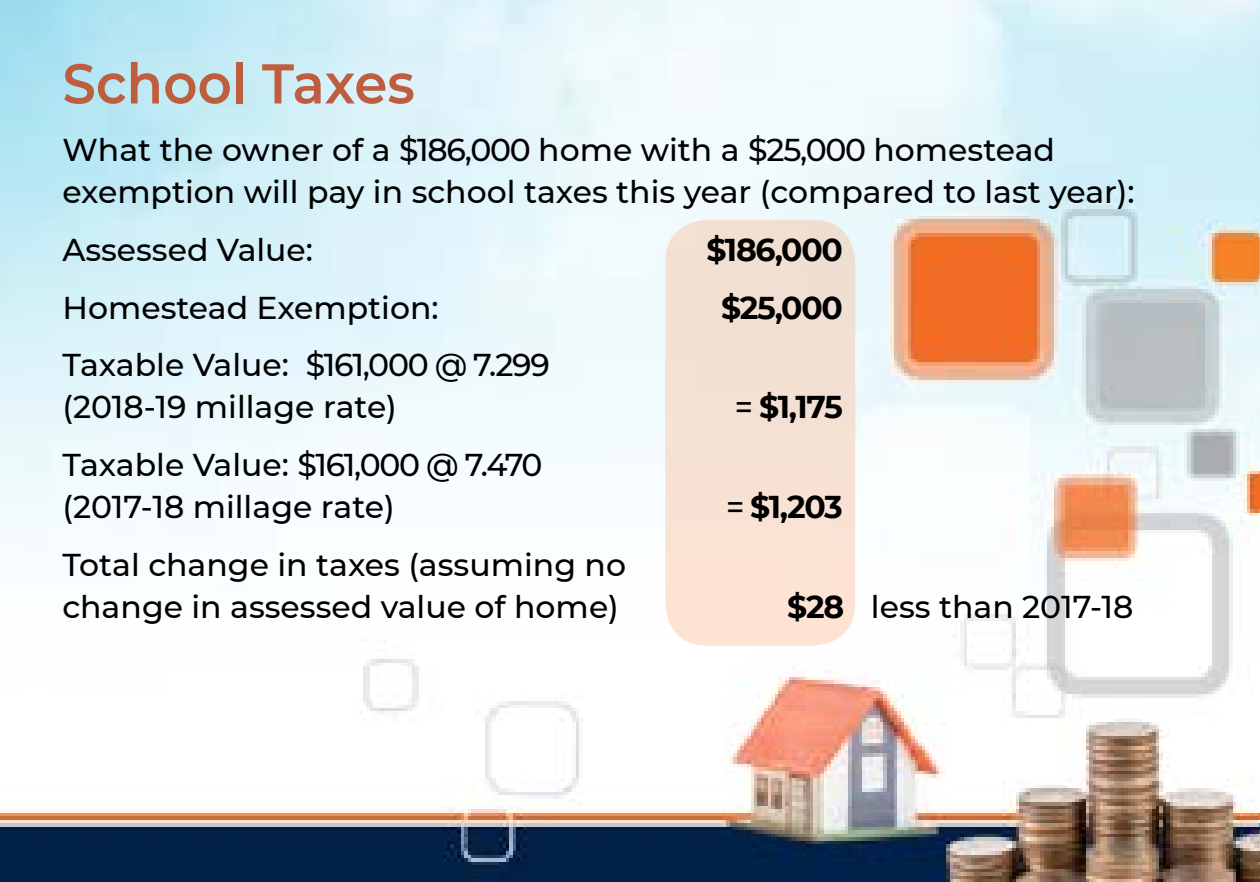
<style>
.page{position:relative;width:1260px;height:882px;background:#fff}
.page>*{position:absolute;margin:0;border:0;box-sizing:border-box;transform-origin:0 0}
.t1{font:600 56px "Montserrat";color:#bf5d3f;scale:.95 1}
.t2{font:500 31.5px/42px "Montserrat";color:#000}
.t3{font:700 31.5px "Montserrat";letter-spacing:-.04em;color:#000}
.s1{font-weight:500}
.s2{font-weight:700}
</style>
<div class="page">
<img style="left:0;top:0;width:1259px;height:882px">
<div style="left:665px;top:220px;width:190px;height:426px;background:#f4e1d3;border-radius:42px"></div>
<img style="left:1259px;top:0;width:1px;height:882px">
<h1 class="t1" style="left:62px;top:44px;width:372px">School Taxes</h1>
<p class="t2" style="left:62px;top:128px;width:1074px">What the owner of a $186,000 home with a $25,000 homestead exemption will pay in school taxes this year (compared to last year):</p>
<p class="t2" style="left:62px;top:228px;width:252px">Assessed Value:</p>
<p class="t3" style="left:706px;top:227px;width:138px">$186,000</p>
<p class="t2" style="left:62px;top:285px;width:378px">Homestead Exemption:</p>
<p class="t3" style="left:721px;top:285px;width:123px">$25,000</p>
<p class="t2" style="left:62px;top:343px;width:489px">Taxable Value: $161,000 @ 7.299 (2018-19 millage rate)</p>
<p class="t3" style="left:735px;top:385px;width:109px"><span class="s1">=</span> $1,175</p>
<p class="t2" style="left:62px;top:443px;width:482px">Taxable Value: $161,000 @ 7.470 (2017-18 millage rate)</p>
<p class="t2" style="left:62px;top:542px;width:565px">Total change in taxes (assuming no change in assessed value of home)</p>
<p class="t3" style="left:726px;top:484px;width:118px"><span class="s1">=</span> $1,203</p>
<p class="t2" style="left:787px;top:584px;width:348px"><span class="s2">$28</span> less than 2017-18</p>
</div>
